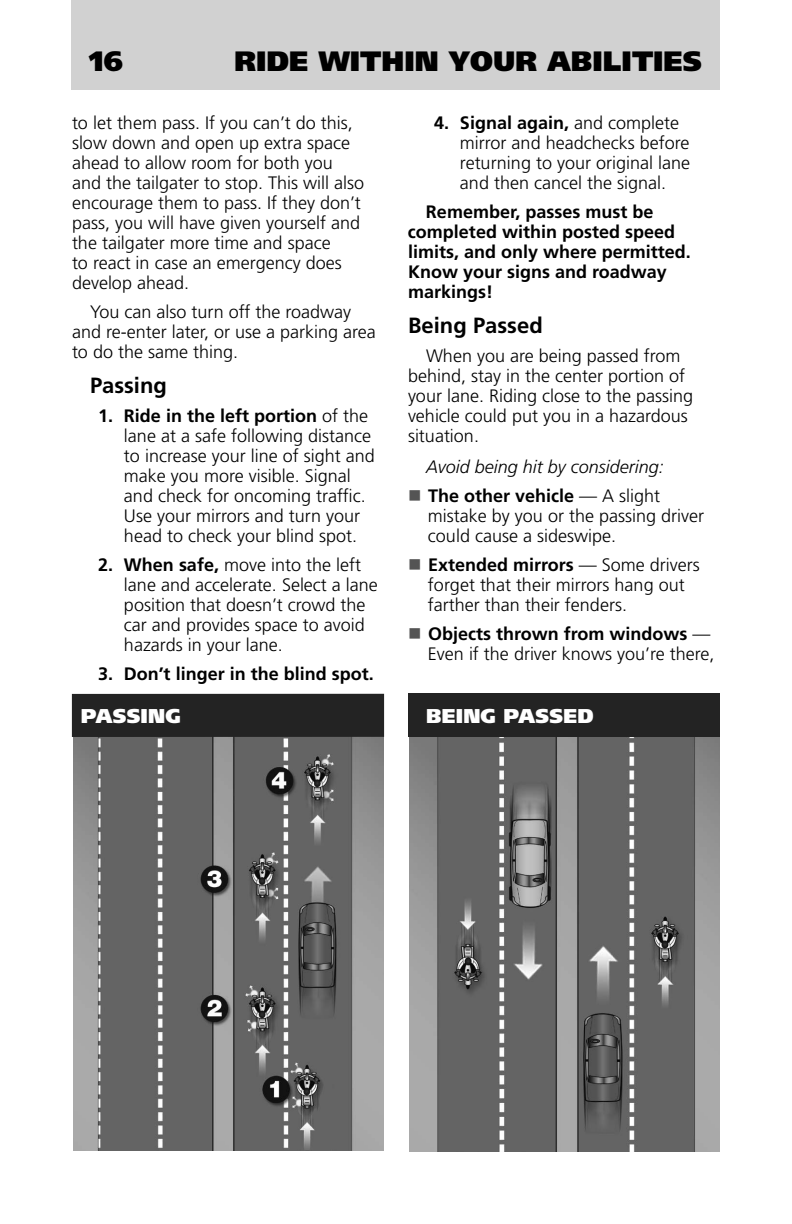
<style>
.page{position:relative;width:792px;height:1224px;background:#fff}
.page>*{position:absolute;margin:0;border:0;box-sizing:border-box;transform-origin:0 0}
.t1{font:900 28px "Frutiger LT Std";color:#000}
.Subhead{font:700 22px "Frutiger LT Std";letter-spacing:.005em;color:#000}
.Picture_Box_Title_Ri{font:900 20px "Frutiger LT Std";letter-spacing:.01em;color:#fff}
.Numbered_tabs{font:300 18px/20px "Frutiger LT Std";color:#000}
.Tabs_bold_front{font:300 18px/20px "Frutiger LT Std";color:#000}
.Numbered_tabs-2{font:700 18px/20px "Frutiger LT Std";color:#000}
.t2{font:italic 300 18px "Frutiger LT Std";color:#000}
.s1{font-weight:300}
.s2{font-weight:700}
.s3{color:#545454}
</style>
<div class="page">
<div style="left:71px;top:0;width:649px;height:89px;background:#d1d1d1"></div>
<img style="left:409px;top:737px;width:311px;height:415px">
<div style="left:408px;top:694px;width:312px;height:43px;background:#232323"></div>
<img style="left:73px;top:737px;width:310px;height:414px">
<div style="left:72px;top:694px;width:312px;height:43px;background:#232323"></div>
<h1 class="t1" style="left:89px;top:44px;width:35px">16</h1>
<h1 class="t1" style="left:234px;top:44px;width:469px">RIDE WITHIN YOUR ABILITIES</h1>
<p class="Numbered_tabs" style="left:72px;top:113px;width:294px">to let them pass If. you can t’ do this, slow down and open up extra space ahead to allow room for both you and the tailgater to stop. This will also encourage them to pass If. they don t’ pass, you will have given yourself and the tailgater more time and space<br>to react in case an emergency does develop ahead.</p>
<p class="Numbered_tabs" style="left:72px;top:302px;width:305px;text-indent:18px">You can also turn off the roadway and re-enter later, or use a parking area to do the same thing.</p>
<p class="Subhead" style="left:90px;top:373px;width:78px">Passing</p>
<p class="Numbered_tabs-2" style="left:124px;top:406px;width:246px">Ride in the left portion <span class="s1">of the</span></p>
<p class="Numbered_tabs-2" style="left:98px;top:406px;width:14px">1.</p>
<p class="Numbered_tabs-2" style="left:98px;top:555px;width:14px">2.</p>
<p class="Numbered_tabs-2" style="left:98px;top:664px;width:14px">3.</p>
<p class="Numbered_tabs" style="left:124px;top:426px;width:252px">lane at a safe following distance to increase your line of sight and make you more visible. Signal and check for oncoming traffic.<br>Use your mirrors and turn your head to check your blind spot.</p>
<p class="Numbered_tabs" style="left:124px;top:555px;width:239px"><span class="s2">When safe,</span> move into the left</p>
<p class="Numbered_tabs" style="left:124px;top:575px;width:255px">lane and accelerate. Select a lane position that doesn t’ crowd the car and provides space to avoid hazards in your lane.</p>
<p class="Numbered_tabs-2" style="left:124px;top:664px;width:249px">Don t’ linger in the blind spot.</p>
<p class="Picture_Box_Title_Ri" style="left:81px;top:704px;width:102px">PASSING</p>
<p class="Numbered_tabs-2" style="left:434px;top:113px;width:14px">4.</p>
<p class="Numbered_tabs-2" style="left:460px;top:113px;width:221px">Signal again, <span class="s1">and complete</span></p>
<p class="Numbered_tabs" style="left:460px;top:133px;width:232px;text-align:justify">mirror and headchecks before returning to your original lane and then cancel the signal.</p>
<p class="Numbered_tabs-2" style="left:408px;top:202px;width:282px;text-indent:18px">Remember, passes must be completed within posted speed limits, and only where permitted.<br>Know your signs and roadway markings!</p>
<p class="Subhead" style="left:408px;top:313px;width:136px">Being Passed</p>
<p class="Numbered_tabs" style="left:408px;top:346px;width:287px;text-indent:18px">When you are being passed from behind, stay in the center portion of your lane. Riding close to the passing vehicle could put you in a hazardous situation.</p>
<p class="t2" style="left:426px;top:457px;width:239px">Avoid being hit by considering:</p>
<p class="Tabs_bold_front" style="left:428px;top:486px;width:278px;text-indent:-20px"><span class="s3">■</span> <span class="s2">The other vehicle</span> — A slight mistake by you or the passing driver could cause a sideswipe.</p>
<p class="Tabs_bold_front" style="left:428px;top:555px;width:273px;text-indent:-20px"><span class="s3">■</span> <span class="s2">Extended mirrors</span> — Some drivers forget that their mirrors hang out farther than their fenders.</p>
<p class="Tabs_bold_front" style="left:408px;top:624px;width:308px;text-align:right"><span class="s3">■</span> <span class="s2">Objects thrown from windows</span> —<br>Even if the driver knows you r e’ there,</p>
<p class="Picture_Box_Title_Ri" style="left:426px;top:704px;width:169px">BEING PASSED</p>
</div>
